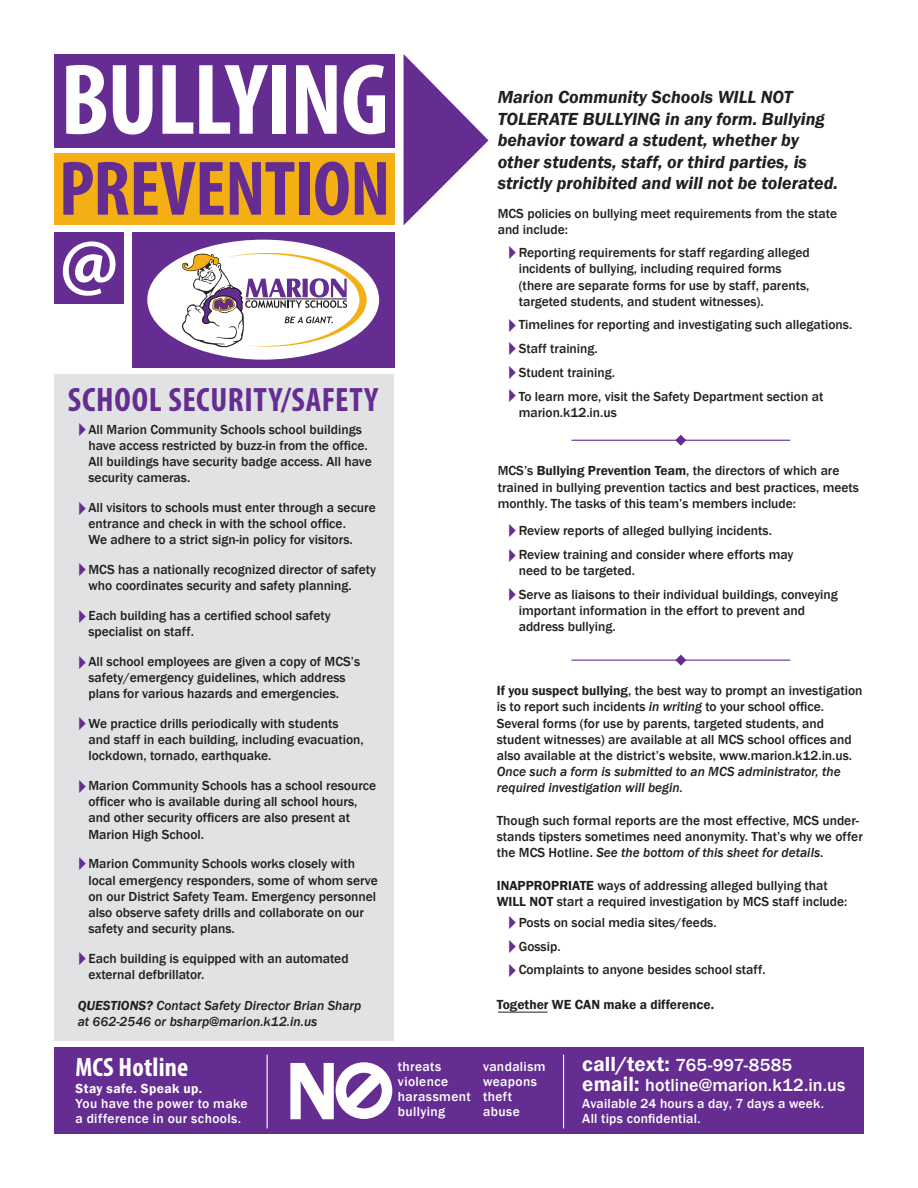
<style>
.page{position:relative;width:918px;height:1188px;background:#fff}
.page>*{position:absolute;margin:0;border:0;box-sizing:border-box;transform-origin:0 0}
.t1{font:700 condensed 101.55px "Myriad Pro";letter-spacing:-.015em;color:#fff}
.t2{font:600 84.45px "Franklin Gothic";color:#fff}
.t3{font:700 condensed 78px "Myriad Pro";letter-spacing:-.01em;color:#652d91}
.t4{font:700 78px "Myriad Pro";color:#fff}
.t5{font:700 condensed 33.9px "Myriad Pro";letter-spacing:.02em;color:#652d91}
.t6{font:700 condensed 26.7px "Myriad Pro";letter-spacing:.005em;color:#fff}
.t7{font:italic 600 18px/21.6px "Franklin Gothic";color:#231f20}
.t8{font:500 18px "Franklin Gothic";letter-spacing:.005em;color:#fff}
.t9{font:500 13.5px/16.2px "Franklin Gothic";color:#231f20}
.t10{font:500 13.5px/15px "Franklin Gothic";letter-spacing:.025em;color:#fff}
.t11{font:italic 500 13.5px "Franklin Gothic";color:#231f20}
.t12{font:600 13.5px "Franklin Gothic";color:#231f20}
.t13{font:600 13.5px "Franklin Gothic";letter-spacing:.03em;color:#fff}
.s1{font-weight:600}
.s2{font-style:italic}
.s3{font-weight:600;font-size:21px}
</style>
<div class="page">
<svg style="left:404px;top:54px;width:85px;height:171px"></svg>
<div style="left:54px;top:374px;width:340px;height:667px;background:#e1e2e4"></div>
<div style="left:54px;top:1047px;width:810px;height:87px;background:#652d91"></div>
<svg style="left:335px;top:1062px;width:58px;height:57px"></svg>
<hr style="left:563px;top:1055px;width:1px;height:73px;background:#fff">
<hr style="left:267px;top:1055px;width:1px;height:73px;background:#fff">
<div style="left:54px;top:54px;width:341px;height:94px;background:#652d91"></div>
<div style="left:54px;top:154px;width:341px;height:71px;background:#f4af14"></div>
<div style="left:54px;top:232px;width:70px;height:72px;background:#652d91"></div>
<div style="left:132px;top:232px;width:263px;height:136px;background:#652d91"></div>
<div style="left:147px;top:240px;width:232px;height:120px;background:#fff;border-radius:50%"></div>
<svg style="left:181px;top:253px;width:186px;height:94px"></svg>
<hr style="left:572px;top:440px;width:218px;height:1px;background:#652d91">
<svg style="left:675px;top:435px;width:11px;height:11px"></svg>
<hr style="left:572px;top:660px;width:218px;height:1px;background:#652d91">
<svg style="left:675px;top:655px;width:11px;height:11px"></svg>
<hr style="left:498px;top:1012px;width:50px;height:1px;background:#231f20">
<p class="t1" style="left:60px;top:36px;width:330px">BULLYING</p>
<p class="t3" style="left:59px;top:140px;width:333px">PREVENTION</p>
<p class="t4" style="left:59px;top:210px;width:62px">@</p>
<p class="t5" style="left:68px;top:379px;width:312px">SCHOOL SECURITY/SAFETY</p>
<p class="t9" style="left:88px;top:421px;width:285px">All Marion Community Schools school buildings have access restricted by buzz-in from the office.<br>All buildings have security badge access. All have security cameras.</p>
<p class="t9" style="left:88px;top:499px;width:289px">All visitors to schools must enter through a secure entrance and check in with the school office.<br>We adhere to a strict sign-in policy for visitors.</p>
<p class="t9" style="left:88px;top:562px;width:289px">MCS has a nationally recognized director of safety who coordinates security and safety planning.</p>
<p class="t9" style="left:88px;top:607px;width:244px">Each building has a certified school safety specialist on staff.</p>
<p class="t9" style="left:88px;top:653px;width:273px">All school employees are given a copy of MCS’s safety/emergency guidelines, which address plans for various hazards and emergencies.</p>
<p class="t9" style="left:88px;top:715px;width:277px">We practice drills periodically with students<br>and staff in each building, including evacuation, lockdown, tornado, earthquake.</p>
<p class="t9" style="left:88px;top:778px;width:289px">Marion Community Schools has a school resource officer who is available during all school hours, and other security officers are also present at Marion High School.</p>
<p class="t9" style="left:88px;top:856px;width:291px">Marion Community Schools works closely with local emergency responders, some of whom serve on our District Safety Team. Emergency personnel also observe safety drills and collaborate on our safety and security plans.</p>
<p class="t9" style="left:88px;top:950px;width:262px">Each building is equipped with an automated external defbrillator.</p>
<p class="t7" style="left:498px;top:86px;width:342px">Marion Community Schools WILL NOT TOLERATE BULLYING in any form. Bullying behavior toward a student, whether by other students, staff, or third parties, is strictly prohibited and will not be tolerated.</p>
<p class="t9" style="left:498px;top:206px;width:341px">MCS policies on bullying meet requirements from the state and include:</p>
<p class="t9" style="left:519px;top:245px;width:293px">Reporting requirements for staff regarding alleged incidents of bullying, including required forms (there are separate forms for use by staff, parents, targeted students, and student witnesses).</p>
<p class="t9" style="left:519px;top:317px;width:335px">Timelines for reporting and investigating such allegations.</p>
<p class="t9" style="left:519px;top:341px;width:81px">Staff training.</p>
<p class="t9" style="left:519px;top:364px;width:98px">Student training.</p>
<p class="t9" style="left:519px;top:388px;width:306px">To learn more, visit the Safety Department section at marion.k12.in.us</p>
<p class="t9" style="left:498px;top:463px;width:363px">MCS’s <span class="s1">Bullying Prevention Team</span>, the directors of which are trained in bullying prevention tactics and best practices, meets monthly. The tasks of this team’s members include:</p>
<p class="t9" style="left:519px;top:523px;width:255px">Review reports of alleged bullying incidents.</p>
<p class="t9" style="left:519px;top:546px;width:276px">Review training and consider where efforts may need to be targeted.</p>
<p class="t9" style="left:519px;top:586px;width:321px">Serve as liaisons to their individual buildings, conveying important information in the effort to prevent and address bullying.</p>
<p class="t9" style="left:497px;top:683px;width:367px"><span class="s1">If you suspect bullying</span>, the best way to prompt an investigation is to report such incidents <span class="s2">in writing</span> to your school office.<br>Several forms (for use by parents, targeted students, and student witnesses) are available at all MCS school offices and also available at the district’s website, www.marion.k12.in.us.<br><span class="s2">Once such a form is submitted to an MCS administrator, the required investigation will begin.</span></p>
<p class="t9" style="left:497px;top:812px;width:368px">Though such formal reports are the most effective, MCS under&shy;stands tipsters sometimes need anonymity. That’s why we offer the MCS Hotline. <span class="s2">See the bottom of this sheet for details</span>.</p>
<p class="t9" style="left:497px;top:877px;width:352px"><span class="s1">INAPPROPRIATE</span> ways of addressing alleged bullying that<br><span class="s1">WILL NOT</span> start a required investigation by MCS staff include:</p>
<p class="t9" style="left:519px;top:915px;width:199px">Posts on social media sites/feeds.</p>
<p class="t9" style="left:519px;top:938px;width:43px">Gossip.</p>
<p class="t9" style="left:519px;top:962px;width:248px">Complaints to anyone besides school staff.</p>
<p class="t11" style="left:78px;top:997px;width:285px"><span class="s1">QUESTIONS?</span> Contact Safety Director Brian Sharp</p>
<p class="t12" style="left:497px;top:996px;width:219px">Together WE CAN make a difference.</p>
<p class="t11" style="left:78px;top:1013px;width:241px">at 662-2546 or bsharp@marion.k12.in.us</p>
<p class="t6" style="left:75px;top:1051px;width:114px">MCS Hotline</p>
<p class="t13" style="left:75px;top:1080px;width:128px">Stay safe. Speak up.</p>
<p class="t10" style="left:75px;top:1096px;width:174px">You have the power to make a difference in our schools.</p>
<p class="t2" style="left:285px;top:1039px;width:56px">N</p>
<p class="t10" style="left:398px;top:1059px;width:45px">threats</p>
<p class="t10" style="left:398px;top:1074px;width:52px">violence</p>
<p class="t10" style="left:398px;top:1089px;width:74px">harassment</p>
<p class="t10" style="left:398px;top:1104px;width:49px">bullying</p>
<p class="t10" style="left:483px;top:1059px;width:64px">vandalism</p>
<p class="t10" style="left:483px;top:1074px;width:55px">weapons</p>
<p class="t10" style="left:483px;top:1089px;width:31px">theft</p>
<p class="t10" style="left:483px;top:1104px;width:38px">abuse</p>
<p class="t8" style="left:582px;top:1054px;width:211px"><span class="s3">call/text:</span> 765-997-8585</p>
<p class="t8" style="left:582px;top:1074px;width:265px"><span class="s3">email:</span> hotline@marion.k12.in.us</p>
<p class="t10" style="left:582px;top:1096px;width:243px">Available 24 hours a day, 7 days a week.</p>
<p class="t10" style="left:582px;top:1111px;width:120px">All tips confidential.</p>
</div>
